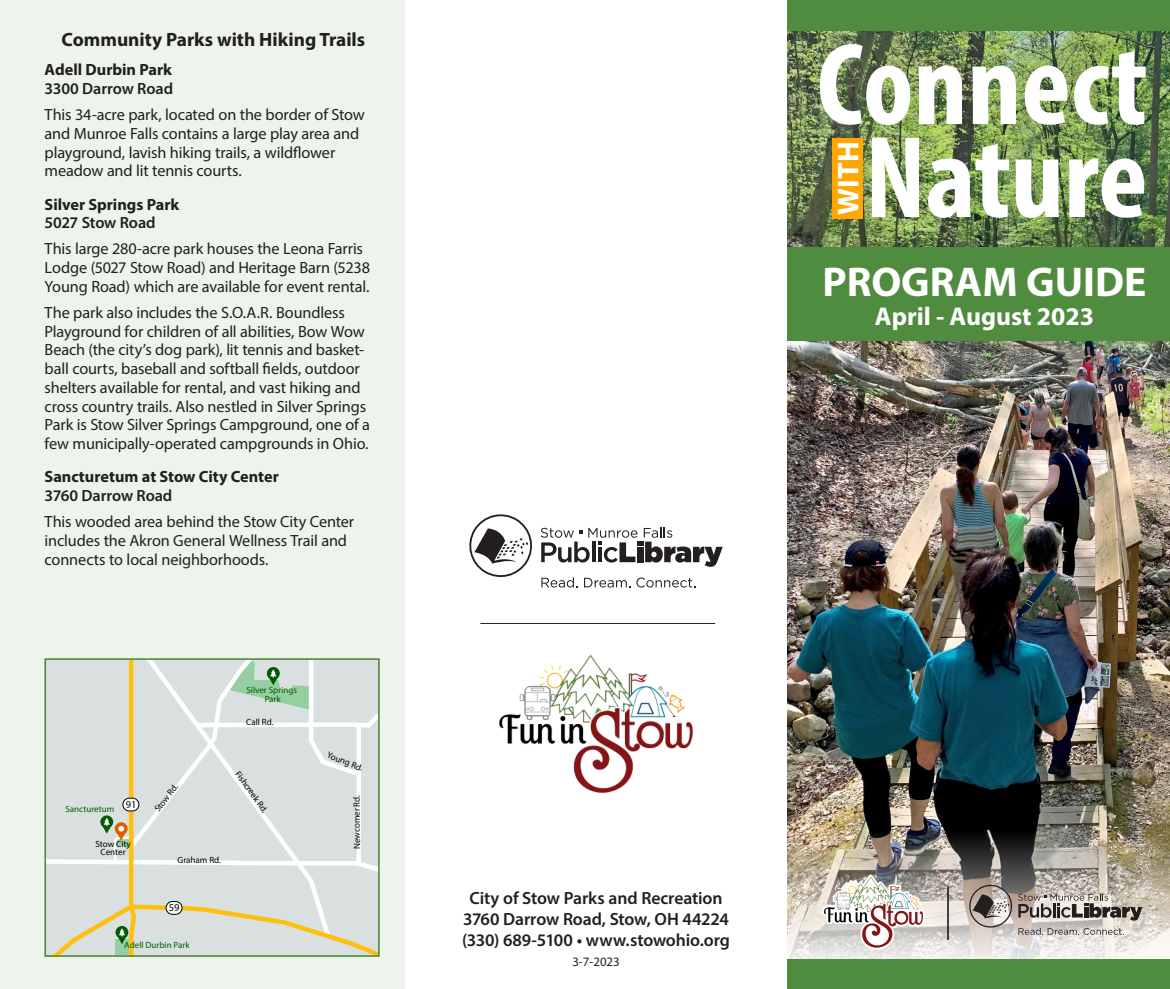
<style>
.page{position:relative;width:1170px;height:989px;background:#fff}
.page>*{position:absolute;margin:0;border:0;box-sizing:border-box;transform-origin:0 0}
.t1{font:700 condensed 117.62px "Myriad Pro";color:#fff}
.t2{font:700 41.75px "Myriad Pro";color:#fff}
.t3{font:700 30.12px "Myriad Pro";color:#fff}
.t4{font:700 25.75px "Myriad Pro";color:#fff}
.Subhead{font:700 19.25px "Myriad Pro";color:#231f20}
.Rack_Card_sig{font:600 17.62px "Myriad Pro";letter-spacing:-.01em;color:#231f20}
.t5{font:16.25px/18.8px "Myriad Pro";letter-spacing:-.01em;color:#231f20}
.Bold{font:700 16.25px "Myriad Pro";letter-spacing:-.005em;color:#231f20}
.Semibold{font:600 16.25px "Myriad Pro";letter-spacing:-.005em;color:#231f20}
.serial_number__date{font:12.88px "Myriad Pro";color:#231f20}
.t6{font:10.5px "Myriad Pro";color:#000}
.t7{font:9px/8px "Myriad Pro";letter-spacing:-.005em;color:#000;text-align:center}
.t8{font:9px/9.5px "Myriad Pro";color:#005c00;text-align:center}
</style>
<div class="page">
<div style="left:787px;top:0;width:383px;height:404px;background:#508c3f"></div>
<img style="left:787px;top:341px;width:383px;height:489px">
<img style="left:787px;top:31px;width:383px;height:216px">
<div style="left:832px;top:138px;width:30px;height:80px;background:#ffa700"></div>
<div style="left:0;top:0;width:405px;height:989px;background:#edf4ec"></div>
<svg style="left:47px;top:661px;width:330px;height:293px;background:#dbdfd8"></svg>
<div style="left:44px;top:658px;width:336px;height:299px;border:2px solid #508c3f"></div>
<img style="left:787px;top:830px;width:383px;height:130px">
<img style="left:820px;top:870px;width:112px;height:83px">
<hr style="left:947px;top:886px;width:2px;height:54px;background:#231f20">
<svg style="left:969px;top:885px;width:173px;height:50px;background:#ada69f"></svg>
<svg style="left:469px;top:514px;width:254px;height:73px"></svg>
<img style="left:499px;top:654px;width:194px;height:139px">
<div style="left:787px;top:960px;width:383px;height:29px;background:#508c3f"></div>
<hr style="left:480px;top:623px;width:235px;height:1px;background:#231f20">
<p class="Subhead" style="left:62px;top:27px;width:305px">Community Parks with Hiking Trails</p>
<p class="Bold" style="left:45px;top:59px;width:129px">Adell Durbin Park</p>
<p class="Semibold" style="left:45px;top:78px;width:130px">3300 Darrow Road</p>
<p class="t5" style="left:45px;top:105px;width:322px">This 34-acre park, located on the border of Stow and Munroe Falls contains a large play area and playground, lavish hiking trails, a wildflower meadow and lit tennis courts.</p>
<p class="Bold" style="left:45px;top:193px;width:136px">Silver Springs Park</p>
<p class="Semibold" style="left:45px;top:213px;width:112px">5027 Stow Road</p>
<p class="t5" style="left:45px;top:239px;width:327px">This large 280-acre park houses the Leona Farris<br>Lodge (5027 Stow Road) and Heritage Barn (5238<br>Young Road) which are available for event rental.</p>
<p class="t5" style="left:45px;top:303px;width:327px">The park also includes the S.O.A.R. Boundless Playground for children of all abilities, Bow Wow Beach (the city’s dog park), lit tennis and basket&shy;ball courts, baseball and softball fields, outdoor shelters available for rental, and vast hiking and cross country trails. Also nestled in Silver Springs Park is Stow Silver Springs Campground, one of a few municipally-operated campgrounds in Ohio.</p>
<p class="Bold" style="left:45px;top:466px;width:236px">Sancturetum at Stow City Center</p>
<p class="Semibold" style="left:45px;top:485px;width:129px">3760 Darrow Road</p>
<p class="t5" style="left:45px;top:512px;width:311px">This wooded area behind the Stow City Center includes the Akron General Wellness Trail and connects to local neighborhoods.</p>
<p class="t8" style="left:246px;top:685px;width:52px">Silver Springs<br>Park</p>
<p class="t7" style="left:246px;top:717px;width:29px">Call Rd.</p>
<p class="t8" style="left:65px;top:804px;width:50px">Sancturetum</p>
<p class="t6" style="left:126px;top:798px;width:12px">91</p>
<p class="t7" style="left:95px;top:839px;width:37px">Stow City<br>Center</p>
<p class="t7" style="left:153px;top:808px;width:34px;rotate:-52deg">Stow Rd.</p>
<p class="t7" style="left:241px;top:769px;width:50px;rotate:54deg">Fishcreek Rd.</p>
<p class="t7" style="left:178px;top:856px;width:45px">Graham Rd.</p>
<p class="t6" style="left:169px;top:901px;width:12px">59</p>
<p class="t8" style="left:124px;top:940px;width:67px">Adell Durbin Park</p>
<p class="t7" style="left:329px;top:751px;width:39px;rotate:21deg">Young Rd.</p>
<p class="t7" style="left:353px;top:849px;width:56px;rotate:-90deg">Newcomer Rd.</p>
<p class="t1" style="left:817px;top:11px;width:332px">Connect</p>
<p class="t1" style="left:865px;top:104px;width:284px">Nature</p>
<p class="t3" style="left:829px;top:215px;width:75px;rotate:-90deg">WITH</p>
<p class="t2" style="left:822px;top:254px;width:325px">PROGRAM GUIDE</p>
<p class="t4" style="left:875px;top:299px;width:220px">April - August 2023</p>
<p class="Rack_Card_sig" style="left:469px;top:886px;width:254px">City of Stow Parks and Recreation</p>
<p class="Rack_Card_sig" style="left:463px;top:907px;width:267px">3760 Darrow Road, Stow, OH 44224</p>
<p class="Rack_Card_sig" style="left:462px;top:928px;width:269px">(330) 689-5100 • www.stowohio.org</p>
<p class="serial_number__date" style="left:572px;top:954px;width:49px">3-7-2023</p>
</div>
